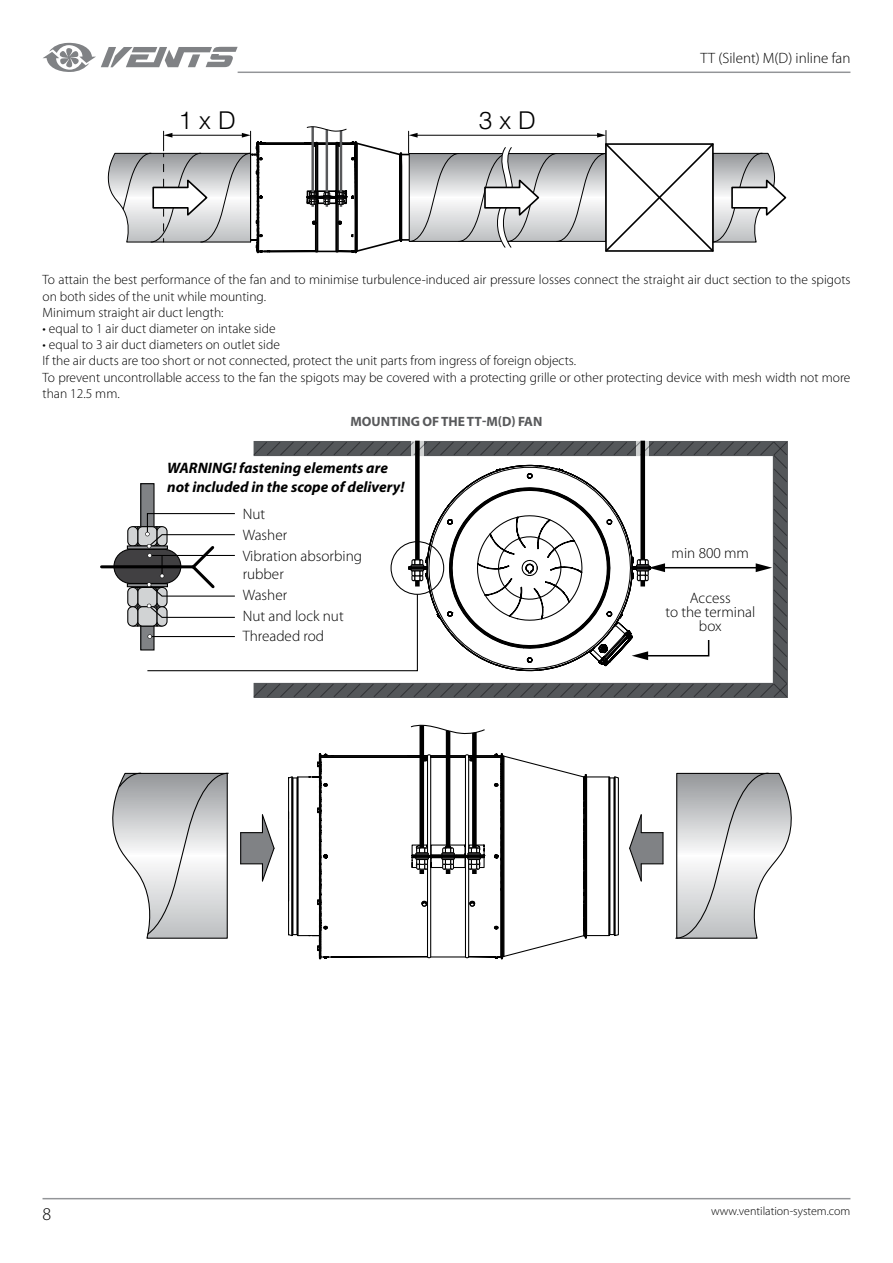
<style>
.page{position:relative;width:893px;height:1263px;background:#fff}
.page>*{position:absolute;margin:0;border:0;box-sizing:border-box;transform-origin:0 0}
.t1{font:300 24.45px "Helvetica";color:#000}
.t2{font:300 18px "Myriad Pro";color:#000}
.t3{font:300 15.15px/21px "Myriad Pro";color:#000}
.t4{font:italic 700 15.15px/18.1px "Myriad Pro";color:#000}
.t5{font:300 15px "Myriad Pro";color:#000}
.t6{font:300 13.5px/16.2px "Myriad Pro";color:#000}
.t7{font:700 13.5px "Myriad Pro";color:#58595b}
.t8{font:300 12px "Myriad Pro";color:#000}
</style>
<div class="page">
<hr style="left:43px;top:1198px;width:807px;height:1px;background:#939598">
<hr style="left:238px;top:72px;width:612px;height:1px;background:#939598">
<svg style="left:43px;top:43px;width:195px;height:29px"></svg>
<svg style="left:411px;top:440px;width:13px;height:2px"></svg>
<svg style="left:636px;top:440px;width:13px;height:2px"></svg>
<hr style="left:102px;top:565px;width:91px;height:3px;background:#000">
<svg style="left:675px;top:772px;width:117px;height:167px"></svg>
<svg style="left:112px;top:772px;width:117px;height:167px"></svg>
<svg style="left:629px;top:814px;width:34px;height:68px"></svg>
<hr style="left:240px;top:833px;width:1px;height:31px;background:#000">
<div style="left:419px;top:721px;width:5px;height:153px;background:#000"></div>
<hr style="left:446px;top:721px;width:4px;height:153px;background:#000">
<div style="left:472px;top:721px;width:5px;height:153px;background:#000"></div>
<svg style="left:241px;top:751px;width:378px;height:209px"></svg>
<div style="left:467px;top:857px;width:14px;height:3px;border:1px solid #000"></div>
<svg style="left:113px;top:442px;width:674px;height:293px"></svg>
<svg style="left:107px;top:126px;width:680px;height:128px"></svg>
<h1 class="t1" style="left:179px;top:99px;width:59px">1 x D</h1>
<h1 class="t1" style="left:479px;top:99px;width:59px">3 x D</h1>
<p class="t5" style="left:701px;top:50px;width:151px">TT (Silent) M(D) inline fan</p>
<p class="t6" style="left:43px;top:272px;width:809px">To attain the best performance of the fan and to minimise turbulence-induced air pressure losses connect the straight air duct section to the spigots on both sides of the unit while mounting.<br>Minimum straight air duct length:</p>
<p class="t6" style="left:43px;top:321px;width:235px">• equal to 1 air duct diameter on intake side</p>
<p class="t6" style="left:43px;top:337px;width:809px">• equal to 3 air duct diameters on outlet side<br>If the air ducts are too short or not connected, protect the unit parts from ingress of foreign objects.<br>To prevent uncontrollable access to the fan the spigots may be covered with a protecting grille or other protecting device with mesh width not more than 12.5 mm.</p>
<p class="t7" style="left:350px;top:413px;width:193px">MOUNTING OF THE TT-M(D) FAN</p>
<p class="t4" style="left:167px;top:459px;width:239px">WARNING! fastening elements are not included in the scope of delivery!</p>
<p class="t3" style="left:243px;top:525px;width:121px">Washer<br>Vibration absorbing</p>
<p class="t3" style="left:243px;top:564px;width:102px">rubber<br>Washer<br>Nut and lock nut</p>
<p class="t3" style="left:243px;top:625px;width:83px">Threaded rod</p>
<p class="t3" style="left:243px;top:504px;width:24px">Nut</p>
<p class="t3" style="left:672px;top:543px;width:79px">min 800 mm</p>
<p class="t3" style="left:665px;top:591px;width:91px;line-height:14px;text-align:center">Access<br>to the terminal box</p>
<h2 class="t2" style="left:43px;top:1204px;width:10px">8</h2>
<p class="t8" style="left:711px;top:1204px;width:141px">www.ventilation-system.com</p>
</div>
